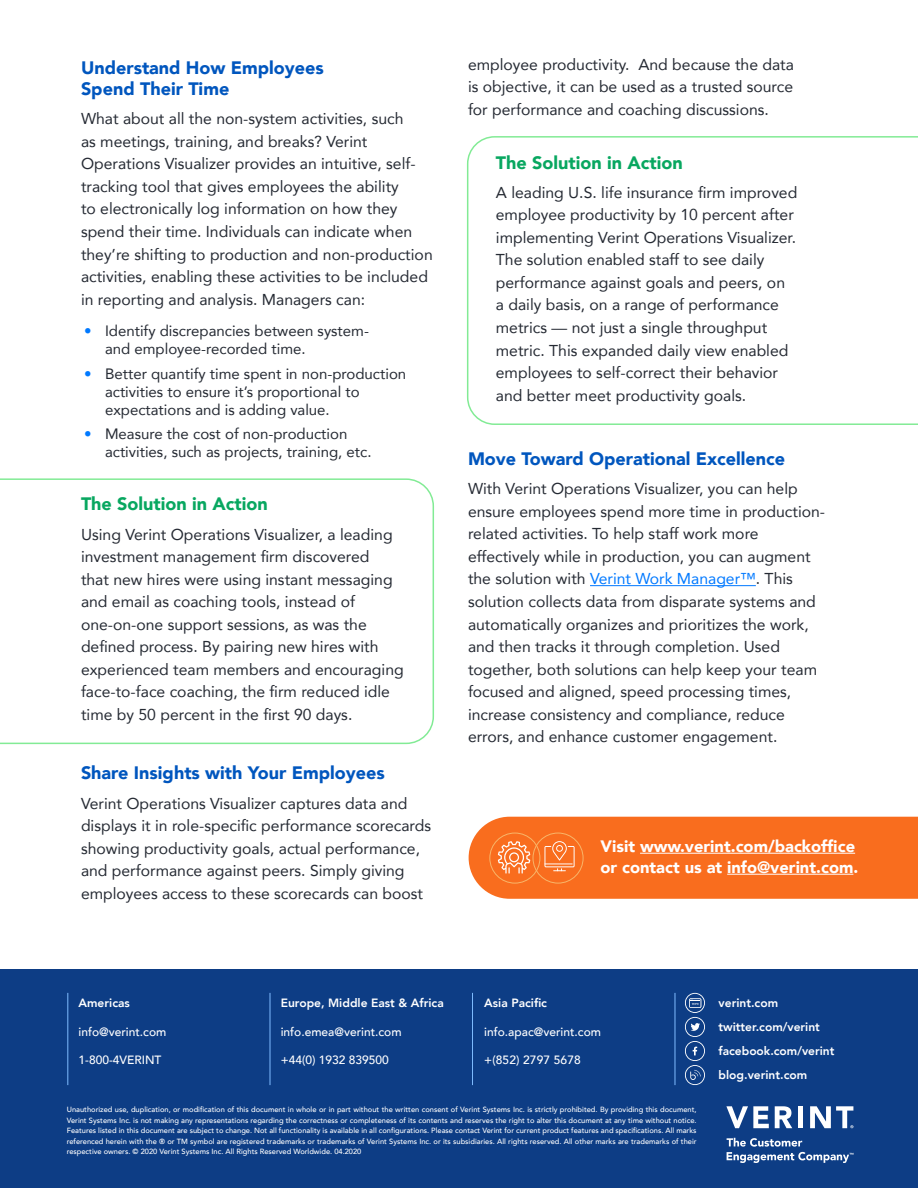
<style>
.page{position:relative;width:918px;height:1188px;background:#fff}
.page>*{position:absolute;margin:0;border:0;box-sizing:border-box;transform-origin:0 0}
.t1{font:900 18px/21.6px "Avenir";color:#0056be}
.t2{font:900 18px "Avenir";color:#08a760}
.t3{font:900 16.5px/21px "Avenir";color:#fff}
.t4{font:15.75px/22.5px "Avenir";color:#252a33}
.t5{font:15px/18px "Avenir";color:#252a33}
.t6{font:800 12px/24px "Avenir LT";color:#fff}
.t7{font:500 12px "Avenir LT";color:#fff}
.t8{font:500 7.5px/10.5px "Avenir LT";color:#fff;text-align:justify}
.s1{color:#0079ff}
</style>
<div class="page">
<svg style="left:469px;top:817px;width:449px;height:82px;background:#f97328"></svg>
<div style="left:0;top:970px;width:918px;height:218px;background:#0d3d85"></div>
<hr style="left:675px;top:993px;width:1px;height:92px;background:#7fbcff">
<hr style="left:472px;top:993px;width:1px;height:92px;background:#7fbcff">
<hr style="left:270px;top:993px;width:1px;height:92px;background:#7fbcff">
<hr style="left:67px;top:993px;width:1px;height:92px;background:#7fbcff">
<svg style="left:685px;top:993px;width:20px;height:92px"></svg>
<svg style="left:726px;top:1106px;width:43px;height:22px"></svg>
<svg style="left:775px;top:1106px;width:17px;height:22px"></svg>
<div style="left:798px;top:1106px;width:5px;height:22px;background:#fff"></div>
<svg style="left:810px;top:1106px;width:43px;height:22px"></svg>
<svg style="left:727px;top:1138px;width:126px;height:25px"></svg>
<svg style="left:0;top:478px;width:434px;height:266px"></svg>
<svg style="left:467px;top:136px;width:451px;height:289px"></svg>
<hr style="left:590px;top:585px;width:166px;height:1px;background:#0079ff">
<p class="t1" style="left:81px;top:58px;width:244px">Understand How Employees<br>Spend Their Time</p>
<p class="t4" style="left:81px;top:109px;width:353px">What about all the non-system activities, such<br>as meetings, training, and breaks? Verint Operations Visualizer provides an intuitive, self&shy;tracking tool that gives employees the ability<br>to electronically log information on how they spend their time. Individuals can indicate when they’re shifting to production and non-production activities, enabling these activities to be included in reporting and analysis. Managers can:</p>
<p class="t5" style="left:105px;top:323px;width:266px;text-indent:-21px"><span class="s1">•</span> Identify discrepancies between system&shy;and employee-recorded time.</p>
<p class="t5" style="left:105px;top:366px;width:303px;text-indent:-21px"><span class="s1">•</span> Better quantify time spent in non-production activities to ensure it’s proportional to expectations and is adding value.</p>
<p class="t5" style="left:105px;top:426px;width:268px;text-indent:-21px"><span class="s1">•</span> Measure the cost of non-production activities, such as projects, training, etc.</p>
<p class="t2" style="left:81px;top:497px;width:188px">The Solution in Action</p>
<p class="t4" style="left:81px;top:524px;width:324px">Using Verint Operations Visualizer, a leading investment management firm discovered<br>that new hires were using instant messaging and email as coaching tools, instead of one-on-one support sessions, as was the defined process. By pairing new hires with experienced team members and encouraging face-to-face coaching, the firm reduced idle time by 50 percent in the first 90 days.</p>
<p class="t1" style="left:81px;top:764px;width:305px">Share Insights with Your Employees</p>
<p class="t4" style="left:81px;top:793px;width:352px">Verint Operations Visualizer captures data and displays it in role-specific performance scorecards showing productivity goals, actual performance, and performance against peers. Simply giving employees access to these scorecards can boost</p>
<p class="t4" style="left:468px;top:54px;width:328px;text-align:justify">employee productivity. And because the data is objective, it can be used as a trusted source for performance and coaching discussions.</p>
<p class="t2" style="left:496px;top:155px;width:188px">The Solution in Action</p>
<p class="t4" style="left:496px;top:181px;width:303px">A leading U.S. life insurance firm improved employee productivity by 10 percent after implementing Verint Operations Visualizer.<br>The solution enabled staff to see daily performance against goals and peers, on<br>a daily basis, on a range of performance metrics — not just a single throughput metric. This expanded daily view enabled employees to self-correct their behavior and better meet productivity goals.</p>
<p class="t1" style="left:468px;top:450px;width:319px">Move Toward Operational Excellence</p>
<p class="t4" style="left:468px;top:479px;width:359px">With Verint Operations Visualizer, you can help ensure employees spend more time in production&shy;related activities. To help staff work more effectively while in production, you can augment the solution with <span class="s1">Verint Work Manager™</span>. This solution collects data from disparate systems and automatically organizes and prioritizes the work, and then tracks it through completion. Used together, both solutions can help keep your team focused and aligned, speed processing times, increase consistency and compliance, reduce errors, and enhance customer engagement.</p>
<p class="t3" style="left:600px;top:837px;width:259px">Visit www.verint.com/backoffice or contact us at info@verint.com.</p>
<p class="t6" style="left:79px;top:992px;width:53px">Americas</p>
<p class="t7" style="left:79px;top:1025px;width:89px">info@verint.com</p>
<p class="t7" style="left:79px;top:1053px;width:84px">1-800-4VERINT</p>
<p class="t6" style="left:281px;top:992px;width:165px">Europe, Middle East &amp; Africa</p>
<p class="t7" style="left:281px;top:1025px;width:122px">info.emea@verint.com</p>
<p class="t7" style="left:281px;top:1053px;width:110px">+44(0) 1932 839500</p>
<p class="t6" style="left:484px;top:991px;width:64px">Asia Pacific</p>
<p class="t7" style="left:484px;top:1025px;width:118px">info.apac@verint.com</p>
<p class="t7" style="left:484px;top:1053px;width:98px">+(852) 2797 5678</p>
<p class="t6" style="left:719px;top:992px;width:117px">verint.com twitter.com/verint facebook.com/verint blog.verint.com</p>
<p class="t8" style="left:67px;top:1105px;width:631px">Unauthorized use, duplication, or modification of this document in whole or in part without the written consent of Verint Systems Inc. is strictly prohibited. By providing this document, Verint Systems Inc. is not making any representations regarding the correctness or completeness of its contents and reserves the right to alter this document at any time without notice.<br>Features listed in this document are subject to change. Not all functionality is available in all configurations. Please contact Verint for current product features and specifications. All marks referenced herein with the ® or TM symbol are registered trademarks or trademarks of Verint Systems Inc. or its subsidiaries. All rights reserved. All other marks are trademarks of their respective owners. © 2020 Verint Systems Inc. All Rights Reserved Worldwide. 04.2020</p>
</div>
